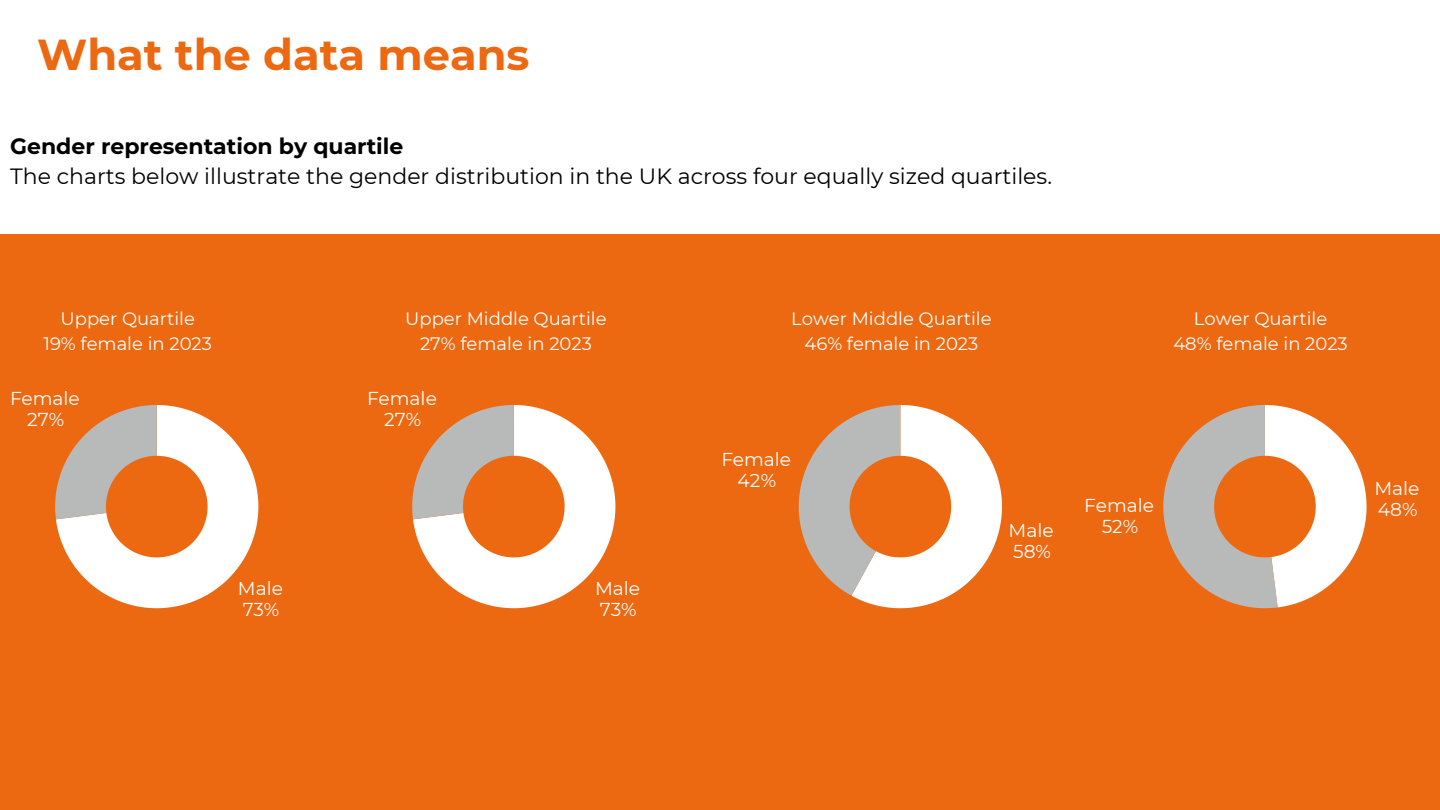
<style>
.page{position:relative;width:1440px;height:810px;background:#fff}
.page>*{position:absolute;margin:0;border:0;box-sizing:border-box;transform-origin:0 0}
.t1{font:700 43.2px "Montserrat";color:#ec6811}
.t2{font:22px/30.8px "Montserrat";color:#000}
.t3{font:18.6px/21.3px "Montserrat";color:#fff}
.t4{font:18px "Montserrat";color:#fff}
.s1{font-weight:700}
</style>
<div class="page">
<div style="left:0;top:235px;width:1440px;height:575px;background:#ec6811"></div>
<svg style="left:55px;top:405px;width:203px;height:203px"></svg>
<svg style="left:412px;top:405px;width:203px;height:203px"></svg>
<svg style="left:799px;top:405px;width:203px;height:203px"></svg>
<svg style="left:1163px;top:405px;width:204px;height:203px"></svg>
<h1 class="t1" style="left:37px;top:29px;width:494px">What the data means</h1>
<h2 class="t2" style="left:10px;top:130px;width:1043px"><span class="s1">Gender representation by quartile<br></span>The charts below illustrate the gender distribution in the UK across four equally sized quartiles.</h2>
<p class="t4" style="left:61px;top:308px;width:136px">Upper Quartile</p>
<p class="t4" style="left:44px;top:333px;width:170px">19% female in 2023</p>
<p class="t3" style="left:10px;top:388px;width:71px;text-align:center">Female<br>27%</p>
<p class="t3" style="left:238px;top:578px;width:47px">Male<br>73%</p>
<p class="t4" style="left:405px;top:308px;width:203px">Upper Middle Quartile</p>
<p class="t4" style="left:420px;top:333px;width:173px">27% female in 2023</p>
<p class="t3" style="left:367px;top:388px;width:71px;text-align:center">Female<br>27%</p>
<p class="t3" style="left:595px;top:578px;width:47px">Male<br>73%</p>
<p class="t4" style="left:791px;top:308px;width:202px">Lower Middle Quartile</p>
<p class="t4" style="left:804px;top:333px;width:175px">46% female in 2023</p>
<p class="t4" style="left:1194px;top:308px;width:135px">Lower Quartile</p>
<p class="t4" style="left:1173px;top:333px;width:176px">48% female in 2023</p>
<p class="t3" style="left:721px;top:449px;width:71px;text-align:center">Female<br>42%</p>
<p class="t3" style="left:1009px;top:519px;width:47px">Male<br>58%</p>
<p class="t3" style="left:1084px;top:495px;width:71px;text-align:center">Female<br>52%</p>
<p class="t3" style="left:1374px;top:477px;width:47px">Male<br>48%</p>
</div>
